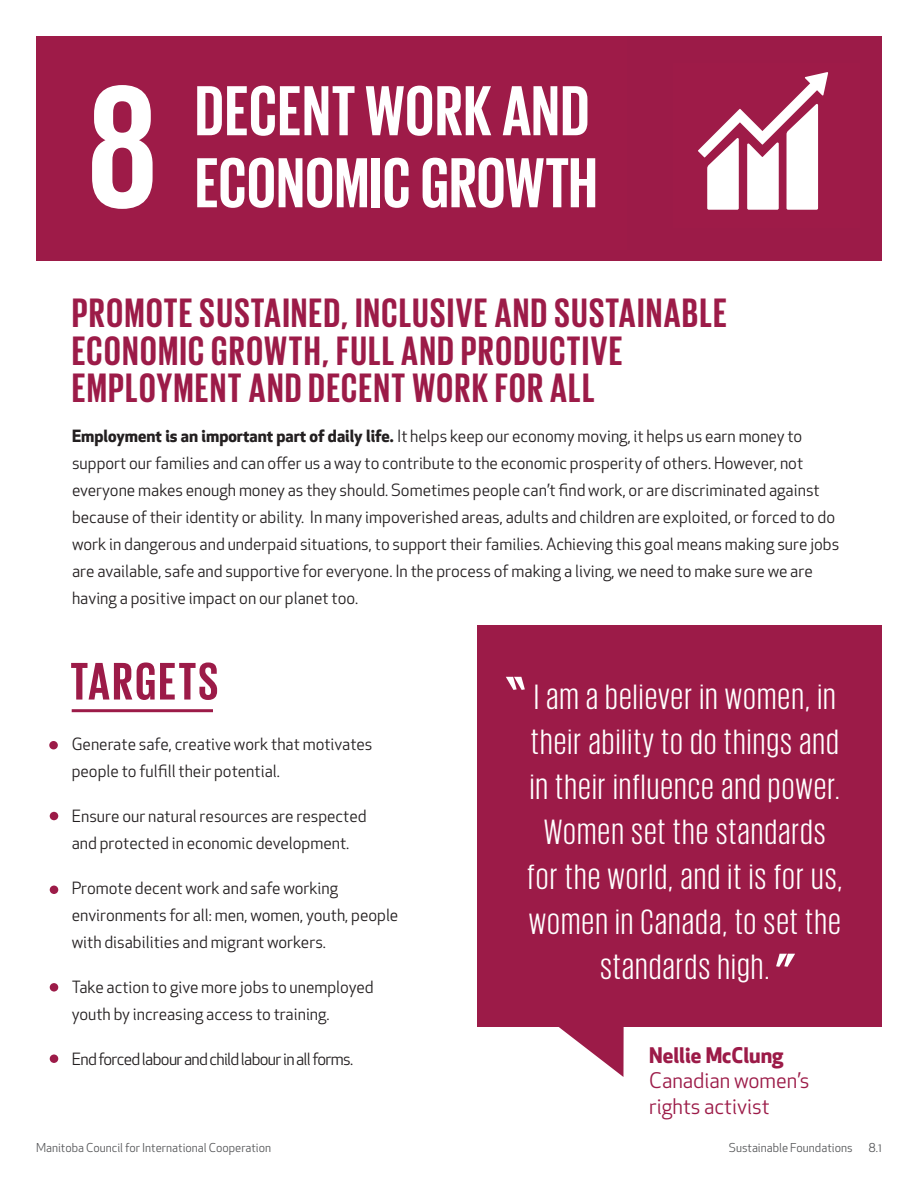
<style>
.page{position:relative;width:918px;height:1188px;background:#fff}
.page>*{position:absolute;margin:0;border:0;box-sizing:border-box;transform-origin:0 0}
.t1{font:700 54px "Giorgio Sans";letter-spacing:.05em;color:#9c1b48}
.t2{font:700 42px/37.5px "Giorgio Sans";letter-spacing:.04em;color:#9c1b48}
.t3{font:36px/45px "Giorgio Sans";letter-spacing:.05em;color:#fff;text-align:center}
.t4{font:21px/25.5px "Apex New";color:#9c1b48}
.t5{font:16.5px/27px "Apex New";color:#231f20}
.t6{font:16.5px "Apex New";letter-spacing:-.04em;color:#231f20}
.t7{font:12px "Apex New";color:#57585a}
.s1{font-weight:700}
</style>
<div class="page">
<div style="left:36px;top:36px;width:846px;height:225px;background:#9c1b48"></div>
<svg style="left:92px;top:85px;width:61px;height:124px"></svg>
<svg style="left:197px;top:86px;width:158px;height:50px"></svg>
<svg style="left:366px;top:86px;width:125px;height:50px"></svg>
<svg style="left:503px;top:86px;width:54px;height:49px"></svg>
<svg style="left:563px;top:86px;width:24px;height:49px"></svg>
<svg style="left:197px;top:158px;width:170px;height:50px"></svg>
<div style="left:372px;top:158px;width:8px;height:49px;background:#fff"></div>
<svg style="left:385px;top:158px;width:24px;height:50px"></svg>
<svg style="left:423px;top:158px;width:172px;height:50px"></svg>
<svg style="left:698px;top:72px;width:130px;height:138px"></svg>
<div style="left:49px;top:741px;width:9px;height:8px;background:#9c1b48;border-radius:50%"></div>
<div style="left:50px;top:983px;width:8px;height:9px;background:#9c1b48;border-radius:50%"></div>
<div style="left:50px;top:886px;width:8px;height:8px;background:#9c1b48;border-radius:50%"></div>
<hr style="left:72px;top:709px;width:141px;height:3px;background:#9c1b48">
<div style="left:478px;top:625px;width:404px;height:402px;background:#9c1b48"></div>
<svg style="left:559px;top:1027px;width:65px;height:50px"></svg>
<svg style="left:776px;top:954px;width:19px;height:13px"></svg>
<svg style="left:506px;top:677px;width:19px;height:13px"></svg>
<div style="left:50px;top:812px;width:8px;height:8px;background:#9c1b48;border-radius:50%"></div>
<div style="left:50px;top:1055px;width:8px;height:8px;background:#9c1b48;border-radius:50%"></div>
<p class="t2" style="left:72px;top:293px;width:656px">PROMOTE SUSTAINED, INCLUSIVE AND SUSTAINABLE<br>ECONOMIC GROWTH, FULL AND PRODUCTIVE<br>EMPLOYMENT AND DECENT WORK FOR ALL</p>
<p class="t5" style="left:72px;top:422px;width:769px"><span class="s1">Employment is an important part of daily life.</span> It helps keep our economy moving, it helps us earn money to support our families and can offer us a way to contribute to the economic prosperity of others. However, not everyone makes enough money as they should. Sometimes people can’t find work, or are discriminated against because of their identity or ability. In many impoverished areas, adults and children are exploited, or forced to do work in dangerous and underpaid situations, to support their families. Achieving this goal means making sure jobs are available, safe and supportive for everyone. In the process of making a living, we need to make sure we are having a positive impact on our planet too.</p>
<p class="t1" style="left:70px;top:654px;width:149px">TARGETS</p>
<p class="t5" style="left:72px;top:731px;width:302px">Generate safe, creative work that motivates people to fulfill their potential.</p>
<p class="t5" style="left:72px;top:803px;width:296px">Ensure our natural resources are respected and protected in economic development.</p>
<p class="t5" style="left:72px;top:875px;width:328px">Promote decent work and safe working environments for all: men, women, youth, people with disabilities and migrant workers.</p>
<p class="t5" style="left:72px;top:974px;width:303px">Take action to give more jobs to unemployed youth by increasing access to training.</p>
<p class="t6" style="left:72px;top:1049px;width:283px">End forced labour and child labour in all forms.</p>
<p class="t3" style="left:528px;top:674px;width:316px">I am a believer in women, in their ability to do things and in their influence and power.<br>Women set the standards for the world, and it is for us, women in Canada, to set the standards high.</p>
<p class="t4" style="left:649px;top:1042px;width:162px"><span class="s1">Nellie McClung<br></span>Canadian women’s rights activist</p>
<p class="t7" style="left:36px;top:1140px;width:237px">Manitoba Council for International Cooperation</p>
<p class="t7" style="left:729px;top:1140px;width:125px">Sustainable Foundations</p>
<p class="t7" style="left:869px;top:1140px;width:15px">8.1</p>
</div>
